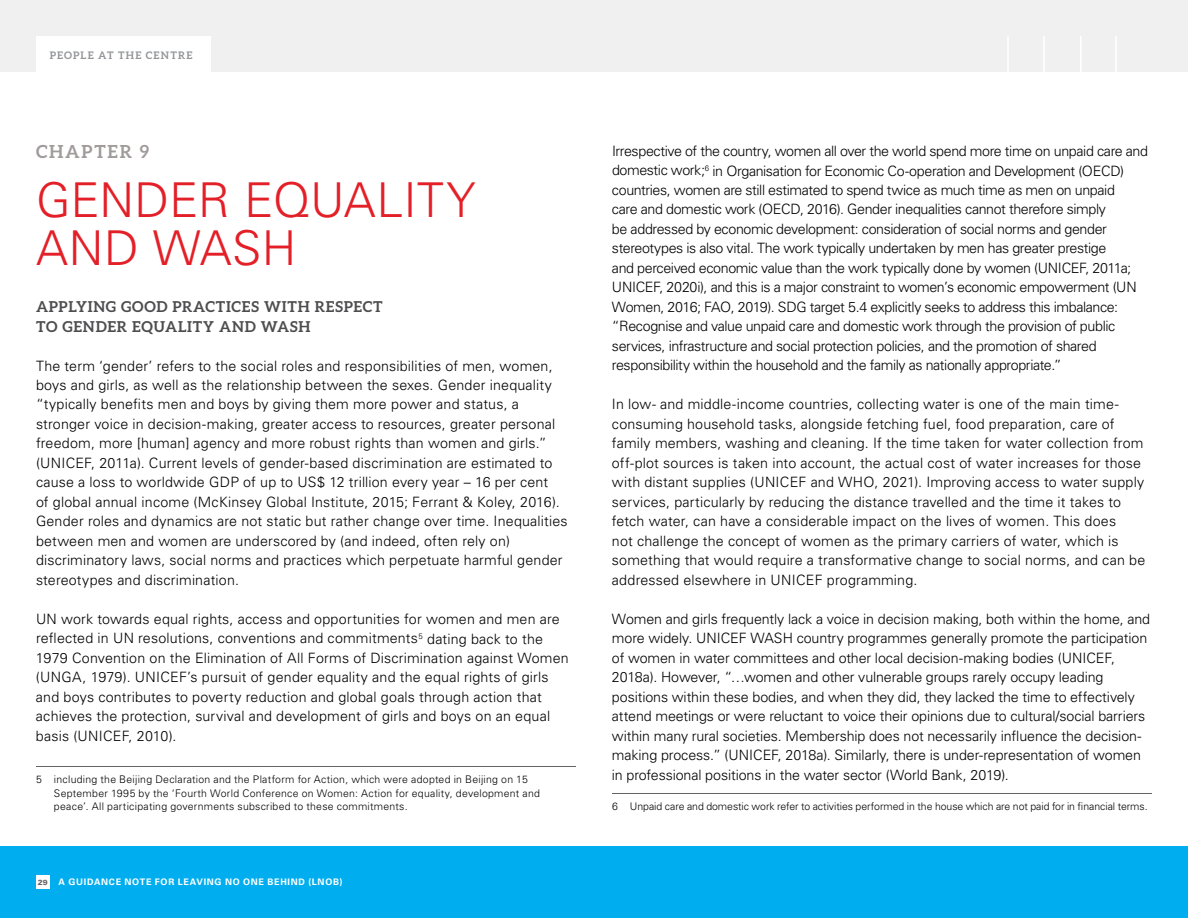
<style>
.page{position:relative;width:1188px;height:918px;background:#fff}
.page>*{position:absolute;margin:0;border:0;box-sizing:border-box;transform-origin:0 0}
.t1{font:300 48px/48px "Univers LT Pro 45";color:#e31f27}
.t2{font:700 18px "Aleo";letter-spacing:.095em;color:#a19c9b}
.t3{font:700 15px/19.5px "Aleo";letter-spacing:.05em;color:#4d4d4f}
.t4{font:300 14.25px/19.5px "Univers LT Pro 45";color:#000}
.t5{font:300 14.25px/19.5px "Univers LT Pro 45";letter-spacing:-.03em;color:#000}
.t6{font:300 10.5px/13.5px "Univers LT Pro 45";letter-spacing:.02em;color:#000}
.t7{font:300 10.5px "Univers LT Pro 45";letter-spacing:-.005em;color:#000}
.t8{font:700 10.35px "Aleo";letter-spacing:.11em;color:#939598}
.t9{font:700 9px "Univers LT Pro 65";letter-spacing:.08em;color:#fff}
.s1{font-family:"Univers LT Std";font-weight:900;font-size:7.35px;color:#636466}
</style>
<div class="page">
<div style="left:0;top:846px;width:1188px;height:72px;background:#00aeef"></div>
<div style="left:0;top:0;width:1188px;height:72px;background:#f0f0f0"></div>
<div style="left:36px;top:875px;width:13px;height:13px;background:#fff"></div>
<hr style="left:1007px;top:36px;width:2px;height:36px;background:#fff">
<hr style="left:1043px;top:36px;width:2px;height:36px;background:#fff">
<hr style="left:1080px;top:36px;width:2px;height:36px;background:#fff">
<hr style="left:1115px;top:36px;width:2px;height:36px;background:#fff">
<div style="left:36px;top:36px;width:175px;height:37px;background:#fff"></div>
<hr style="left:36px;top:766px;width:540px;height:1px;background:#636466">
<hr style="left:612px;top:793px;width:540px;height:1px;background:#636466">
<p class="t8" style="left:50px;top:49px;width:144px">PEOPLE AT THE CENTRE</p>
<p class="t2" style="left:36px;top:142px;width:115px">CHAPTER 9</p>
<h1 class="t1" style="left:36px;top:176px;width:441px">GENDER EQUALITY<br>AND WASH</h1>
<p class="t3" style="left:36px;top:297px;width:348px">APPLYING GOOD PRACTICES WITH RESPECT<br>TO GENDER EQUALITY AND WASH</p>
<p class="t4" style="left:36px;top:356px;width:533px">The term ‘gender’ refers to the social roles and responsibilities of men, women, boys and girls, as well as the relationship between the sexes. Gender inequality “typically benefits men and boys by giving them more power and status, a stronger voice in decision-making, greater access to resources, greater personal freedom, more [human] agency and more robust rights than women and girls.” (UNICEF, 2011a). Current levels of gender-based discrimination are estimated to cause a loss to worldwide GDP of up to US$ 12 trillion every year – 16 per cent<br>of global annual income (McKinsey Global Institute, 2015; Ferrant &amp; Koley, 2016).<br>Gender roles and dynamics are not static but rather change over time. Inequalities between men and women are underscored by (and indeed, often rely on) discriminatory laws, social norms and practices which perpetuate harmful gender stereotypes and discrimination.</p>
<p class="t4" style="left:36px;top:609px;width:534px">UN work towards equal rights, access and opportunities for women and men are reflected in UN resolutions, conventions and commitments<sup>5</sup> dating back to the 1979 Convention on the Elimination of All Forms of Discrimination against Women (UNGA, 1979). UNICEF’s pursuit of gender equality and the equal rights of girls and boys contributes to poverty reduction and global goals through action that achieves the protection, survival and development of girls and boys on an equal basis (UNICEF, 2010).</p>
<p class="t6" style="left:54px;top:773px;width:488px;text-indent:-18px">5 including the Beijing Declaration and the Platform for Action, which were adopted in Beijing on 15<br>September 1995 by the ‘Fourth World Conference on Women: Action for equality, development and peace’. All participating governments subscribed to these commitments.</p>
<p class="t9" style="left:38px;top:877px;width:306px"><span class="s1">29</span> A GUIDANCE NOTE FOR LEAVING NO ONE BEHIND (LNOB)</p>
<p class="t5" style="left:612px;top:141px;width:538px">Irrespective of the country, women all over the world spend more time on unpaid care and domestic work;<sup>6</sup> in Organisation for Economic Co-operation and Development (OECD) countries, women are still estimated to spend twice as much time as men on unpaid<br>care and domestic work (OECD, 2016). Gender inequalities cannot therefore simply<br>be addressed by economic development: consideration of social norms and gender stereotypes is also vital. The work typically undertaken by men has greater prestige<br>and perceived economic value than the work typically done by women (UNICEF, 2011a; UNICEF, 2020i), and this is a major constraint to women’s economic empowerment (UN Women, 2016; FAO, 2019). SDG target 5.4 explicitly seeks to address this imbalance: “Recognise and value unpaid care and domestic work through the provision of public services, infrastructure and social protection policies, and the promotion of shared responsibility within the household and the family as nationally appropriate.”</p>
<p class="t4" style="left:612px;top:395px;width:535px">In low- and middle-income countries, collecting water is one of the main time&shy;consuming household tasks, alongside fetching fuel, food preparation, care of family members, washing and cleaning. If the time taken for water collection from off-plot sources is taken into account, the actual cost of water increases for those with distant supplies (UNICEF and WHO, 2021). Improving access to water supply services, particularly by reducing the distance travelled and the time it takes to fetch water, can have a considerable impact on the lives of women. This does<br>not challenge the concept of women as the primary carriers of water, which is something that would require a transformative change to social norms, and can be addressed elsewhere in UNICEF programming.</p>
<p class="t4" style="left:612px;top:609px;width:540px">Women and girls frequently lack a voice in decision making, both within the home, and more widely. UNICEF WASH country programmes generally promote the participation of women in water committees and other local decision-making bodies (UNICEF, 2018a). However, “…women and other vulnerable groups rarely occupy leading positions within these bodies, and when they did, they lacked the time to effectively attend meetings or were reluctant to voice their opinions due to cultural/social barriers within many rural societies. Membership does not necessarily influence the decision&shy;making process.” (UNICEF, 2018a). Similarly, there is under-representation of women in professional positions in the water sector (World Bank, 2019).</p>
<p class="t7" style="left:612px;top:800px;width:537px">6 Unpaid care and domestic work refer to activities performed in the house which are not paid for in financial terms.</p>
</div>
